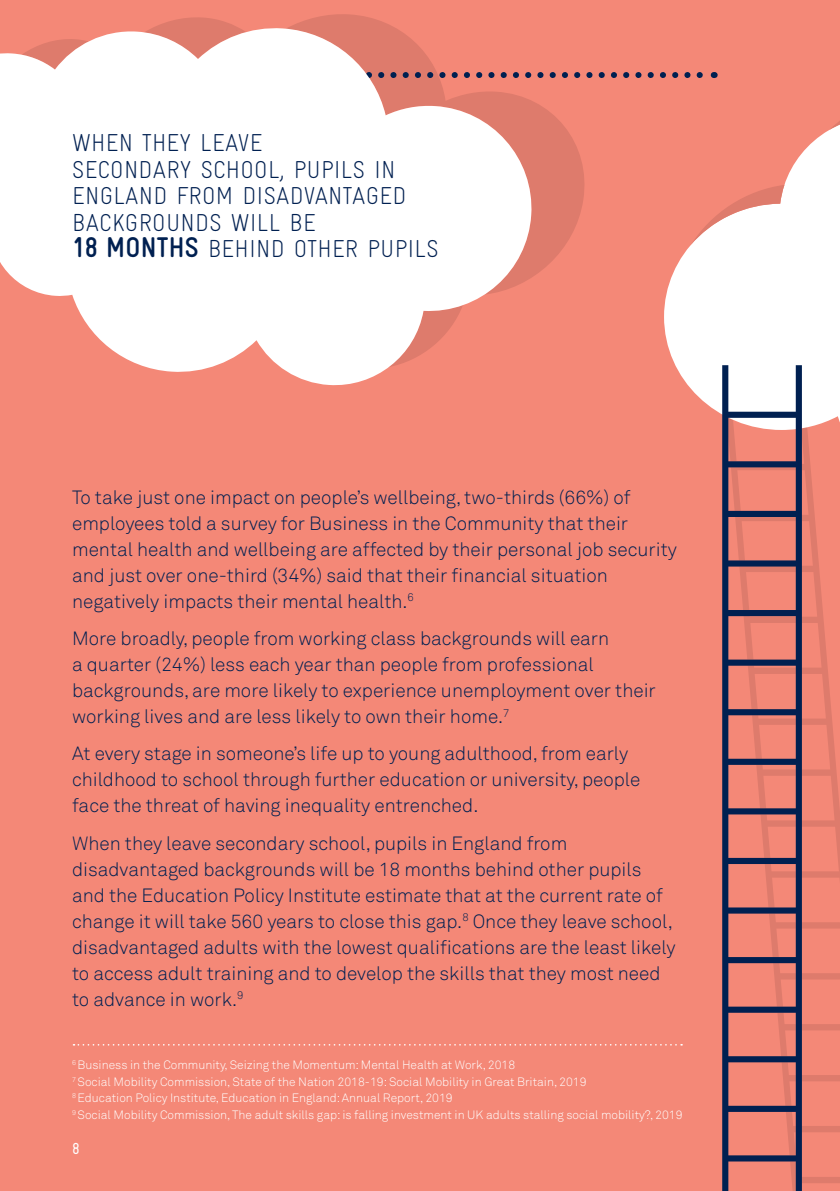
<style>
.page{position:relative;width:840px;height:1191px;background:#fff}
.page>*{position:absolute;margin:0;border:0;box-sizing:border-box;transform-origin:0 0}
.t1{font:300 24.4px/26.6px "Gravur Condensed";letter-spacing:.01em;color:#002051}
.t2{font:300 19px/26px "Akkurat Std";color:#002051}
.t3{font:16px "Gravur Condensed";color:#fff}
.t4{font:300 12px "Akkurat Std";color:#fff}
.s1{font-weight:700;font-size:28.6px}
</style>
<div class="page">
<div style="left:0;top:0;width:839px;height:1191px;background:#f48877"></div>
<svg style="left:73px;top:1044px;width:608px;height:1px"></svg>
<svg style="left:325px;top:14px;width:260px;height:262px;fill:#de7b6c"></svg>
<svg style="left:801px;top:505px;width:38px;height:686px"></svg>
<svg style="left:157px;top:16px;width:546px;height:62px"></svg>
<svg style="left:0;top:26px;width:534px;height:360px;fill:#fff"></svg>
<svg style="left:664px;top:131px;width:175px;height:374px;fill:#fff"></svg>
<svg style="left:690px;top:185px;width:94px;height:60px"></svg>
<div style="left:828px;top:122px;width:11px;height:248px;background:#fff"></div>
<svg style="left:721px;top:365px;width:80px;height:826px"></svg>
<p class="t1" style="left:72px;top:129px;width:368px">WHEN THEY LEAVE<br>SECONDARY SCHOOL, PUPILS IN<br>ENGLAND FROM DISADVANTAGED<br>BACKGROUNDS WILL BE<br><span class="s1">18 MONTHS</span> BEHIND OTHER PUPILS</p>
<p class="t2" style="left:72px;top:484px;width:606px">To take just one impact on people’s wellbeing, two-thirds (66%) of employees told a survey for Business in the Community that their mental health and wellbeing are affected by their personal job security and just over one-third (34%) said that their financial situation negatively impacts their mental health.<sup>6</sup></p>
<p class="t2" style="left:72px;top:625px;width:585px">More broadly, people from working class backgrounds will earn<br>a quarter (24%) less each year than people from professional backgrounds, are more likely to experience unemployment over their working lives and are less likely to own their home.<sup>7</sup></p>
<p class="t2" style="left:72px;top:740px;width:569px">At every stage in someone’s life up to young adulthood, from early childhood to school through further education or university, people face the threat of having inequality entrenched.</p>
<p class="t2" style="left:72px;top:830px;width:604px">When they leave secondary school, pupils in England from disadvantaged backgrounds will be 18 months behind other pupils and the Education Policy Institute estimate that at the current rate of change it will take 560 years to close this gap.<sup>8</sup> Once they leave school, disadvantaged adults with the lowest qualifications are the least likely to access adult training and to develop the skills that they most need to advance in work.<sup>9</sup></p>
<p class="t4" style="left:72px;top:1057px;width:444px"><sup>6</sup> Business in the Community, Seizing the Momentum: Mental Health at Work, 2018</p>
<p class="t4" style="left:72px;top:1074px;width:516px"><sup>7</sup> Social Mobility Commission, State of the Nation 2018-19: Social Mobility in Great Britain, 2019</p>
<p class="t4" style="left:72px;top:1091px;width:382px"><sup>8</sup> Education Policy Institute, Education in England: Annual Report, 2019</p>
<p class="t4" style="left:72px;top:1108px;width:611px"><sup>9</sup> Social Mobility Commission, The adult skills gap: is falling investment in UK adults stalling social mobility?, 2019</p>
<p class="t3" style="left:72px;top:1139px;width:9px">8</p>
</div>
